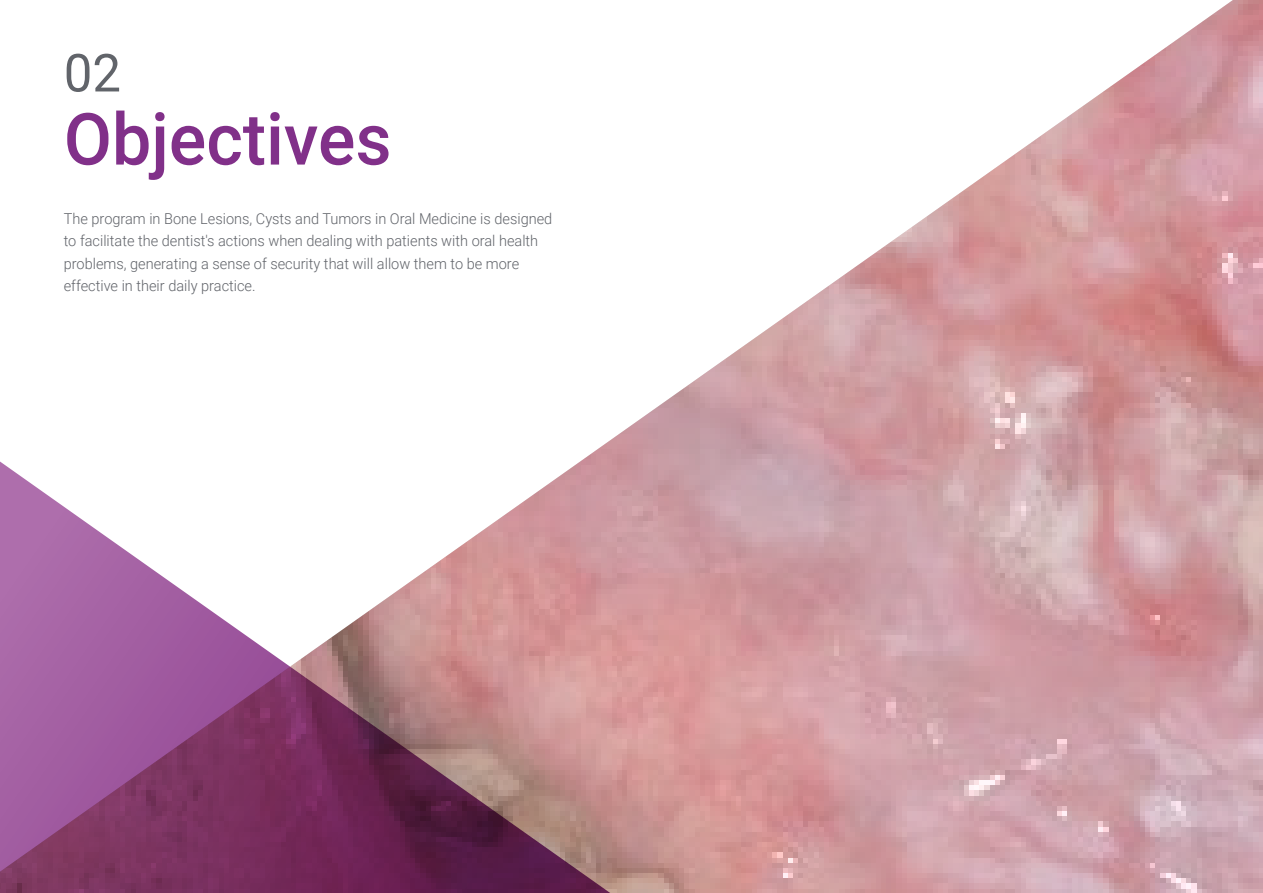
<style>
.page{position:relative;width:1263px;height:893px;background:#fff}
.page>*{position:absolute;margin:0;border:0;box-sizing:border-box;transform-origin:0 0}
.t1{font:500 72px "Roboto";color:#813089}
.t2{font:52.5px "Roboto";color:#61646a}
.t3{font:300 15px/22.5px "Roboto";color:#61646a}
</style>
<div class="page">
<img style="left:602px;top:0;width:661px;height:893px">
<svg style="left:0;top:446px;width:640px;height:447px"></svg>
<h2 class="t2" style="left:64px;top:36px;width:59px">02</h2>
<h1 class="t1" style="left:64px;top:89px;width:329px">Objectives</h1>
<p class="t3" style="left:64px;top:207px;width:490px">The program in Bone Lesions, Cysts and Tumors in Oral Medicine is designed to facilitate the dentist's actions when dealing with patients with oral health problems, generating a sense of security that will allow them to be more effective in their daily practice.</p>
</div>
